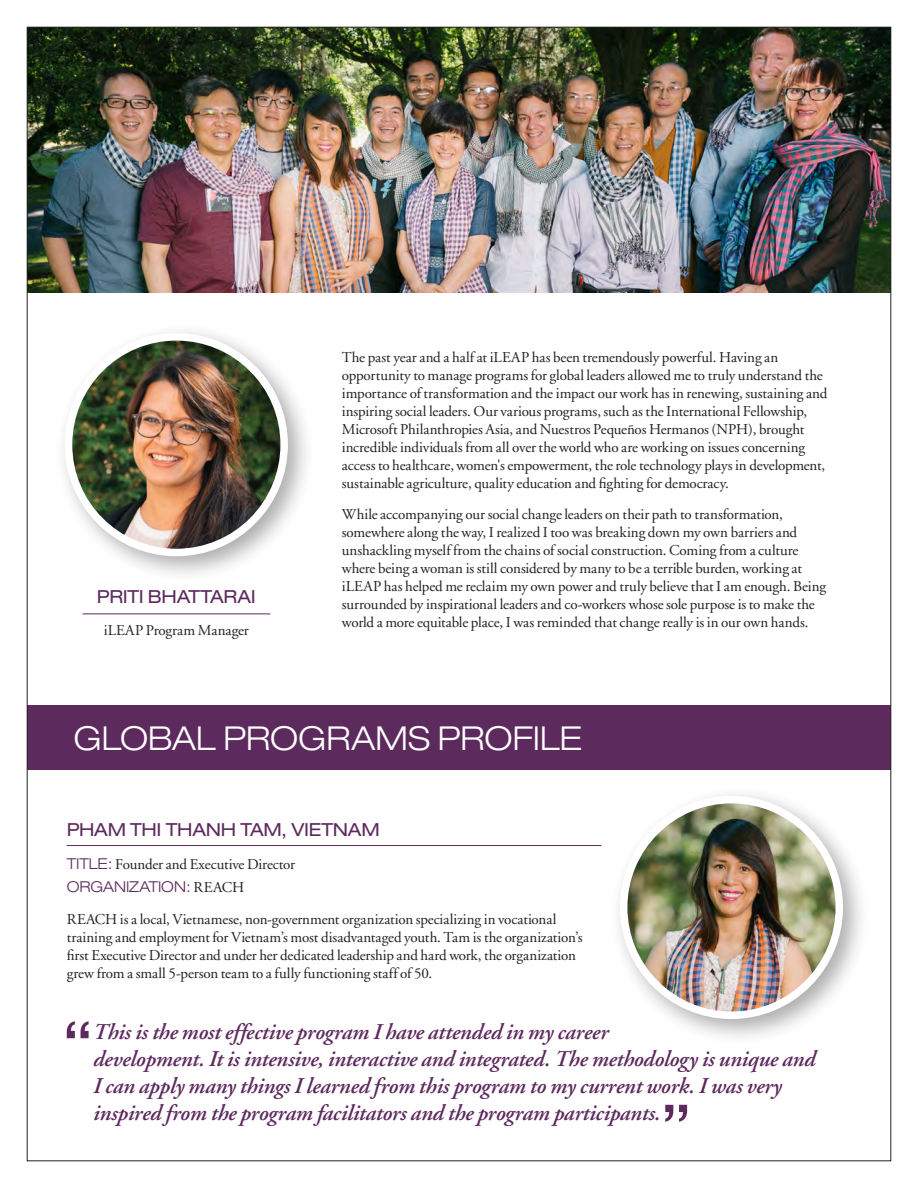
<style>
.page{position:relative;width:918px;height:1188px;background:#fff}
.page>*{position:absolute;margin:0;border:0;box-sizing:border-box;transform-origin:0 0}
.BODY_COPY{font:300 expanded 33px "Helvetica Neue";color:#fff}
.QUOTE{font:italic 600 22.5px/27px "Adobe Garamond";letter-spacing:-.01em;color:#5d2a5e}
._5_WAYS_HEADER{font:expanded 18px "Helvetica Neue";letter-spacing:-.015em;color:#5d2a5e}
.BODY_COPY-2{font:15px/18px "Adobe Garamond";letter-spacing:-.005em;color:#231f20}
.BODY_COPY-3{font:300 expanded 15px "Helvetica Neue";letter-spacing:-.005em;color:#5d2a5e}
.s1{font-family:"Helvetica Neue";font-weight:300;font-stretch:expanded;color:#5d2a5e}
.s2{font-family:"Adobe Garamond";font-weight:400;font-stretch:normal;color:#231f20}
</style>
<div class="page">
<div style="left:610px;top:786px;width:260px;height:260px;background:#231f20;opacity:.37"></div>
<img style="left:624px;top:800px;width:215px;height:215px;border-radius:108px">
<div style="left:620px;top:796px;width:223px;height:223px;border:8px solid #fff;border-radius:50%"></div>
<svg style="left:67px;top:1021px;width:22px;height:17px"></svg>
<svg style="left:665px;top:1105px;width:22px;height:17px"></svg>
<hr style="left:67px;top:845px;width:535px;height:1px;background:#5d2a5e">
<div style="left:27px;top:706px;width:864px;height:64px;background:#5d2a5e"></div>
<div style="left:55px;top:323px;width:260px;height:260px;background:#231f20;opacity:.37"></div>
<img style="left:69px;top:337px;width:215px;height:215px;border-radius:108px">
<div style="left:65px;top:333px;width:223px;height:223px;border:8px solid #fff;border-radius:50%"></div>
<hr style="left:82px;top:614px;width:188px;height:1px;background:#5d2a5e">
<img style="left:29px;top:29px;width:860px;height:264px">
<p class="_5_WAYS_HEADER" style="left:97px;top:586px;width:160px">PRITI BHATTARAI</p>
<p class="BODY_COPY-2" style="left:104px;top:621px;width:147px">iLEAP Program Manager</p>
<p class="BODY_COPY-2" style="left:342px;top:349px;width:487px">The past year and a half at iLEAP has been tremendously powerful. Having an opportunity to manage programs for global leaders allowed me to truly understand the importance of transformation and the impact our work has in renewing, sustaining and inspiring social leaders. Our various programs, such as the International Fellowship, Microsoft Philanthropies Asia, and Nuestros Pequeños Hermanos (NPH), brought incredible individuals from all over the world who are working on issues concerning access to healthcare, women's empowerment, the role technology plays in development, sustainable agriculture, quality education and fighting for democracy.</p>
<p class="BODY_COPY-2" style="left:342px;top:506px;width:486px">While accompanying our social change leaders on their path to transformation, somewhere along the way, I realized I too was breaking down my own barriers and unshackling myself from the chains of social construction. Coming from a culture where being a woman is still considered by many to be a terrible burden, working at iLEAP has helped me reclaim my own power and truly believe that I am enough. Being surrounded by inspirational leaders and co-workers whose sole purpose is to make the world a more equitable place, I was reminded that change really is in our own hands.</p>
<p class="BODY_COPY" style="left:74px;top:719px;width:510px">GLOBAL PROGRAMS PROFILE</p>
<p class="_5_WAYS_HEADER" style="left:67px;top:819px;width:314px">PHAM THI THANH TAM, VIETNAM</p>
<p class="BODY_COPY-2" style="left:67px;top:856px;width:230px"><span class="s1">TITLE:</span> Founder and Executive Director</p>
<p class="BODY_COPY-3" style="left:67px;top:878px;width:179px">ORGANIZATION: <span class="s2">REACH</span></p>
<p class="BODY_COPY-2" style="left:67px;top:910px;width:517px">REACH is a local, Vietnamese, non-government organization specializing in vocational training and employment for Vietnam’s most disadvantaged youth. Tam is the organization’s first Executive Director and under her dedicated leadership and hard work, the organization grew from a small 5-person team to a fully functioning staff of 50.</p>
<p class="QUOTE" style="left:93px;top:1019px;width:724px">This is the most effective program I have attended in my career<br>development. It is intensive, interactive and integrated. The methodology is unique and I can apply many things I learned from this program to my current work. I was very inspired from the program facilitators and the program participants.</p>
</div>
